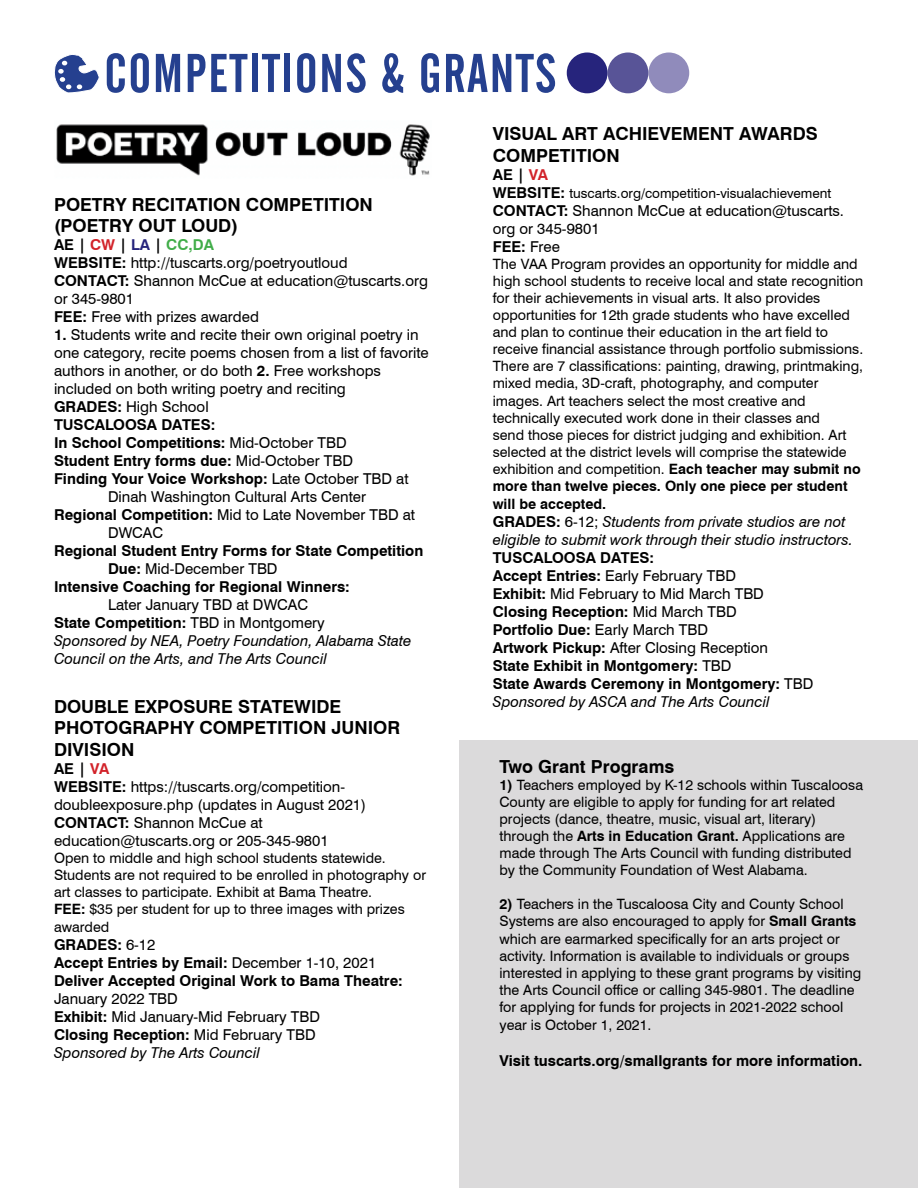
<style>
.page{position:relative;width:918px;height:1188px;background:#fff}
.page>*{position:absolute;margin:0;border:0;box-sizing:border-box;transform-origin:0 0}
.t1{font:54px "Alternate Gothic No 2 BT";letter-spacing:.03em;color:#25408f}
.t2{font:700 18px/21.6px "Swiss 721 BT";color:#000}
.t3{font:15px/18px "Swiss 721 BT";color:#000}
.t4{font:700 15px/18px "Swiss 721 BT";color:#000}
.t5{font:italic 15px/18px "Swiss 721 BT";color:#000}
.t6{font:14.25px/17.1px "Swiss 721 BT";color:#000}
.t7{font:13.5px "Swiss 721 BT";color:#000}
.s1{font-weight:700}
.s2{font-weight:700;color:#d2232a}
.s3{font-weight:700;color:#26247c}
.s4{font-weight:700;color:#41ad49}
.s5{font-weight:400}
.s6{font-style:normal}
.s7{font-weight:700;font-style:normal}
.s8{font-style:italic}
.s9{color:#d2232a}
.s10{font-weight:700;font-size:15px}
.s11{font-weight:400;font-style:italic}
</style>
<div class="page">
<div style="left:459px;top:741px;width:459px;height:447px;background:#dbdadb"></div>
<div style="left:648px;top:52px;width:41px;height:41px;background:#908bbb;border-radius:50%"></div>
<div style="left:608px;top:52px;width:40px;height:41px;background:#585497;border-radius:50%"></div>
<div style="left:567px;top:52px;width:41px;height:41px;background:#26247c;border-radius:50%"></div>
<svg style="left:54px;top:54px;width:45px;height:39px"></svg>
<img style="left:56px;top:124px;width:374px;height:52px">
<h1 class="t1" style="left:104px;top:43px;width:453px">COMPETITIONS &amp; GRANTS</h1>
<p class="t2" style="left:54px;top:193px;width:320px">POETRY RECITATION COMPETITION (POETRY OUT LOUD)</p>
<p class="t3" style="left:54px;top:236px;width:375px"><span class="s1">AE |</span> <span class="s2">CW</span> <span class="s1">|</span> <span class="s3">LA</span> <span class="s1">|</span> <span class="s4">CC,DA<br></span><span class="s1">WEBSITE:</span> http://tuscarts.org/poetryoutloud<br><span class="s1">CONTACT:</span> Shannon McCue at education@tuscarts.org or 345-9801<br><span class="s1">FEE:</span> Free with prizes awarded</p>
<p class="t3" style="left:54px;top:326px;width:366px"><span class="s1">1.</span> Students write and recite their own original poetry in</p>
<p class="t3" style="left:54px;top:344px;width:376px">one category, recite poems chosen from a list of favorite</p>
<p class="t3" style="left:54px;top:362px;width:329px">authors in another, or do both <span class="s1">2.</span> Free workshops</p>
<p class="t3" style="left:54px;top:380px;width:293px">included on both writing poetry and reciting</p>
<p class="t3" style="left:54px;top:398px;width:156px"><span class="s1">GRADES:</span> High School</p>
<p class="t4" style="left:54px;top:416px;width:163px">TUSCALOOSA DATES:</p>
<p class="t4" style="left:54px;top:434px;width:294px">In School Competitions: <span class="s5">Mid-October TBD</span></p>
<p class="t4" style="left:54px;top:452px;width:300px">Student Entry forms due: <span class="s5">Mid-October TBD</span></p>
<p class="t4" style="left:54px;top:470px;width:356px">Finding Your Voice Workshop: <span class="s5">Late October TBD at</span></p>
<p class="t3" style="left:108px;top:488px;width:260px">Dinah Washington Cultural Arts Center</p>
<p class="t3" style="left:54px;top:506px;width:363px"><span class="s1">Regional Competition:</span> Mid to Late November TBD at</p>
<p class="t3" style="left:108px;top:524px;width:57px">DWCAC</p>
<p class="t4" style="left:54px;top:542px;width:371px">Regional Student Entry Forms for State Competition</p>
<p class="t3" style="left:108px;top:560px;width:171px"><span class="s1">Due:</span> Mid-December TBD</p>
<p class="t4" style="left:54px;top:578px;width:297px">Intensive Coaching for Regional Winners:</p>
<p class="t5" style="left:54px;top:596px;width:359px;text-indent:54px"><span class="s6">Later January TBD at DWCAC<br></span><span class="s7">State Competition:</span> <span class="s6">TBD in Montgomery<br></span>Sponsored by NEA, Poetry Foundation, Alabama State Council on the Arts, and The Arts Council</p>
<p class="t2" style="left:54px;top:695px;width:348px">DOUBLE EXPOSURE STATEWIDE<br>PHOTOGRAPHY COMPETITION JUNIOR<br>DIVISION</p>
<p class="t3" style="left:54px;top:759px;width:314px"><span class="s1">AE |</span> <span class="s2">VA<br></span><span class="s1">WEBSITE:</span> https://tuscarts.org/competition&shy;doubleexposure.php (updates in August 2021)<br><span class="s1">CONTACT:</span> Shannon McCue at education@tuscarts.org or 205-345-9801</p>
<p class="t6" style="left:54px;top:849px;width:374px">Open to middle and high school students statewide.<br>Students are not required to be enrolled in photography or art classes to participate. Exhibit at Bama Theatre.<br><span class="s1">FEE:</span> $35 per student for up to three images with prizes awarded</p>
<p class="t4" style="left:54px;top:936px;width:350px">GRADES: <span class="s5">6-12<br></span>Accept Entries by Email: <span class="s5">December 1-10, 2021<br></span>Deliver Accepted Original Work to Bama Theatre:</p>
<p class="t3" style="left:54px;top:990px;width:268px">January 2022 TBD<br><span class="s1">Exhibit:</span> Mid January-Mid February TBD<br><span class="s1">Closing Reception:</span> Mid February TBD<br><span class="s8">Sponsored by The Arts Council</span></p>
<p class="t2" style="left:493px;top:123px;width:327px">VISUAL ART ACHIEVEMENT AWARDS<br>COMPETITION</p>
<p class="t4" style="left:493px;top:165px;width:57px">AE | <span class="s9">VA</span></p>
<p class="t7" style="left:493px;top:185px;width:340px"><span class="s10">WEBSITE:</span> tuscarts.org/competition-visualachievement</p>
<p class="t3" style="left:493px;top:201px;width:353px"><span class="s1">CONTACT:</span> Shannon McCue at education@tuscarts. org or 345-9801<br><span class="s1">FEE:</span> Free</p>
<p class="t6" style="left:493px;top:255px;width:372px">The VAA Program provides an opportunity for middle and high school students to receive local and state recognition for their achievements in visual arts. It also provides opportunities for 12th grade students who have excelled and plan to continue their education in the art field to receive financial assistance through portfolio submissions.<br>There are 7 classifications: painting, drawing, printmaking, mixed media, 3D-craft, photography, and computer images. Art teachers select the most creative and technically executed work done in their classes and<br>send those pieces for district judging and exhibition. Art selected at the district levels will comprise the statewide exhibition and competition. <span class="s1">Each teacher may submit no more than twelve pieces. Only one piece per student will be accepted.</span></p>
<p class="t5" style="left:493px;top:513px;width:362px"><span class="s7">GRADES:</span> <span class="s6">6-12;</span> Students from private studios are not eligible to submit work through their studio instructors.</p>
<p class="t4" style="left:493px;top:549px;width:322px">TUSCALOOSA DATES:<br>Accept Entries: <span class="s5">Early February TBD<br></span>Exhibit: <span class="s5">Mid February to Mid March TBD </span>Closing Reception: <span class="s5">Mid March TBD<br></span>Portfolio Due: <span class="s5">Early March TBD<br></span>Artwork Pickup: <span class="s5">After Closing Reception<br></span>State Exhibit in Montgomery: <span class="s5">TBD<br></span>State Awards Ceremony in Montgomery: <span class="s5">TBD </span><span class="s11">Sponsored by ASCA and The Arts Council</span></p>
<p class="t2" style="left:500px;top:755px;width:176px">Two Grant Programs</p>
<p class="t6" style="left:500px;top:776px;width:365px"><span class="s1">1)</span> Teachers employed by K-12 schools within Tuscaloosa County are eligible to apply for funding for art related projects (dance, theatre, music, visual art, literary) through the <span class="s1">Arts in Education Grant.</span> Applications are made through The Arts Council with funding distributed by the Community Foundation of West Alabama.</p>
<p class="t6" style="left:500px;top:896px;width:363px"><span class="s1">2)</span> Teachers in the Tuscaloosa City and County School Systems are also encouraged to apply for <span class="s1">Small Grants </span>which are earmarked specifically for an arts project or activity. Information is available to individuals or groups interested in applying to these grant programs by visiting the Arts Council office or calling 345-9801. The deadline for applying for funds for projects in 2021-2022 school year is October 1, 2021.</p>
<p class="t4" style="left:500px;top:1052px;width:364px">Visit tuscarts.org/smallgrants for more information.</p>
</div>
